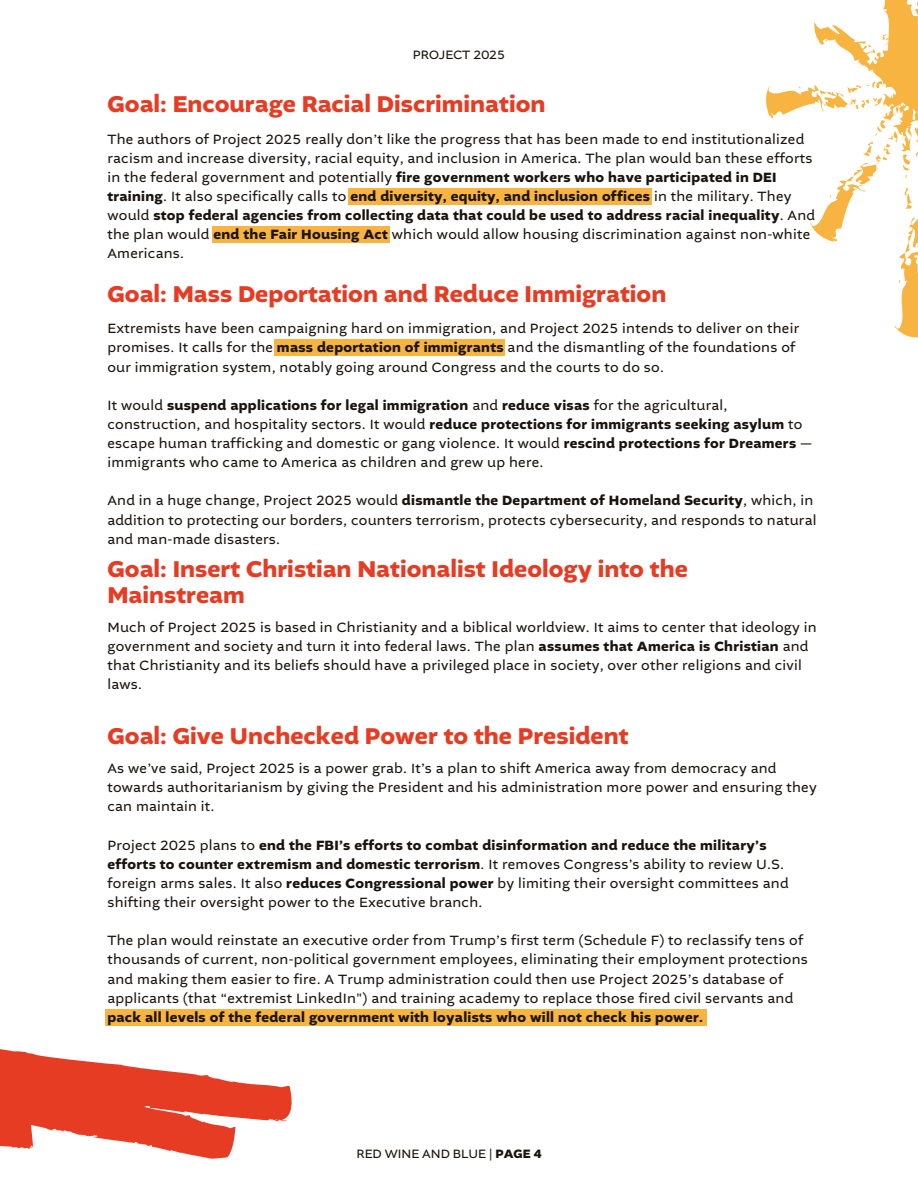
<style>
.page{position:relative;width:918px;height:1188px;background:#fff}
.page>*{position:absolute;margin:0;border:0;box-sizing:border-box;transform-origin:0 0}
.t1{font:700 24px/25.8px "Altivo";color:#e63c23}
.t2{font:14.1px/19.2px "Altivo";letter-spacing:.02em;color:#1b140e}
.t3{font:12.75px "Altivo";color:#1b140e}
.s1{font-weight:700}
</style>
<div class="page">
<div style="left:348px;top:188px;width:304px;height:17px;background:#f7b441"></div>
<div style="left:212px;top:226px;width:177px;height:17px;background:#f7b441"></div>
<div style="left:274px;top:339px;width:231px;height:17px;background:#f7b441"></div>
<div style="left:105px;top:1010px;width:602px;height:16px;background:#f7b441"></div>
<svg style="left:0;top:1009px;width:300px;height:150px"></svg>
<svg style="left:766px;top:0;width:152px;height:338px"></svg>
<p class="t3" style="left:413px;top:49px;width:94px">PROJECT 2025</p>
<h1 class="t1" style="left:107px;top:93px;width:440px">Goal: Encourage Racial Discrimination</h1>
<h1 class="t2" style="left:107px;top:130px;width:709px">The authors of Project 2025 really don’t like the progress that has been made to end institutionalized racism and increase diversity, racial equity, and inclusion in America. The plan would ban these efforts in the federal government and potentially <span class="s1">fire government workers who have participated in DEI training</span>. It also specifically calls to <span class="s1">end diversity, equity, and inclusion offices</span> in the military. They would <span class="s1">stop federal agencies from collecting data that could be used to address racial inequality</span>. And the plan would <span class="s1">end the Fair Housing Act</span> which would allow housing discrimination against non-white Americans.</h1>
<p class="t1" style="left:107px;top:283px;width:560px">Goal: Mass Deportation and Reduce Immigration</p>
<p class="t2" style="left:107px;top:320px;width:693px">Extremists have been campaigning hard on immigration, and Project 2025 intends to deliver on their promises. It calls for the <span class="s1">mass deportation of immigrants</span> and the dismantling of the foundations of our immigration system, notably going around Congress and the courts to do so.</p>
<h1 class="t2" style="left:107px;top:396px;width:706px">It would <span class="s1">suspend applications for legal immigration</span> and <span class="s1">reduce visas</span> for the agricultural, construction, and hospitality sectors. It would <span class="s1">reduce protections for immigrants seeking asylum</span> to escape human trafficking and domestic or gang violence. It would <span class="s1">rescind protections for Dreamers</span> — immigrants who came to America as children and grew up here.</h1>
<p class="t2" style="left:107px;top:492px;width:711px">And in a huge change, Project 2025 would <span class="s1">dismantle the Department of Homeland Security</span>, which, in addition to protecting our borders, counters terrorism, protects cybersecurity, and responds to natural and man-made disasters.</p>
<p class="t1" style="left:107px;top:558px;width:582px">Goal: Insert Christian Nationalist Ideology into the<br>Mainstream</p>
<p class="t2" style="left:107px;top:618px;width:711px">Much of Project 2025 is based in Christianity and a biblical worldview. It aims to center that ideology in government and society and turn it into federal laws. The plan <span class="s1">assumes that America is Christian</span> and that Christianity and its beliefs should have a privileged place in society, over other religions and civil laws.</p>
<p class="t1" style="left:107px;top:725px;width:523px">Goal: Give Unchecked Power to the President</p>
<p class="t2" style="left:107px;top:760px;width:711px">As we’ve said, Project 2025 is a power grab. It’s a plan to shift America away from democracy and towards authoritarianism by giving the President and his administration more power and ensuring they can maintain it.</p>
<h2 class="t2" style="left:107px;top:836px;width:683px">Project 2025 plans to <span class="s1">end the FBI’s efforts to combat disinformation and reduce the military’s efforts to counter extremism and domestic terrorism</span>. It removes Congress’s ability to review U.S. foreign arms sales. It also <span class="s1">reduces Congressional power</span> by limiting their oversight committees and shifting their oversight power to the Executive branch.</h2>
<h1 class="t2" style="left:107px;top:932px;width:702px">The plan would reinstate an executive order from Trump’s first term (Schedule F) to reclassify tens of thousands of current, non-political government employees, eliminating their employment protections and making them easier to fire. A Trump administration could then use Project 2025’s database of applicants (that “extremist LinkedIn") and training academy to replace those fired civil servants and <span class="s1">pack all levels of the federal government with loyalists who will not check his power.</span></h1>
<p class="t3" style="left:356px;top:1149px;width:187px">RED WINE AND BLUE | <span class="s1">PAGE 4</span></p>
</div>
